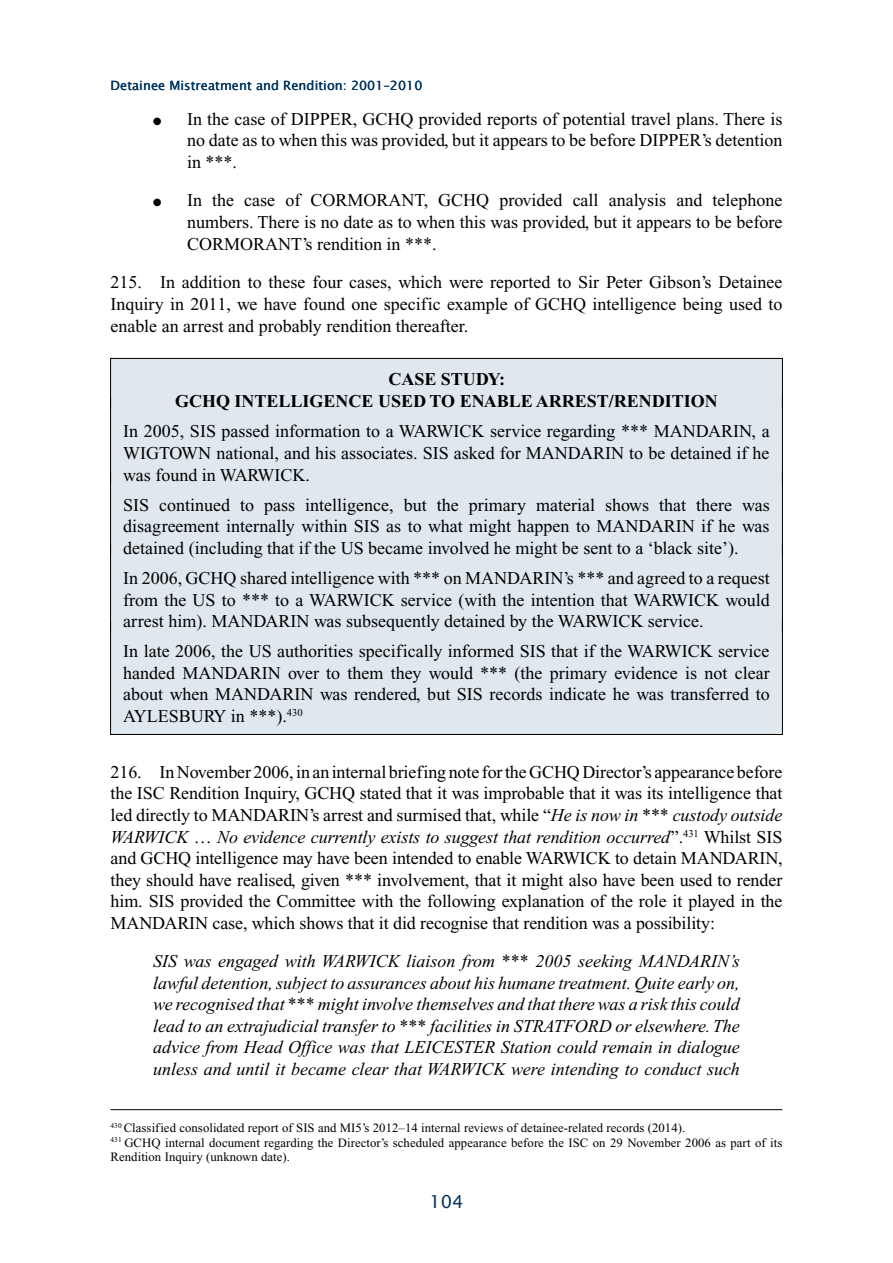
<style>
.page{position:relative;width:893px;height:1263px;background:#fff}
.page>*{position:absolute;margin:0;border:0;box-sizing:border-box;transform-origin:0 0}
.A-Rpt_Text_Box_Body{font:18px/21.6px "Times New Roman";color:#000;text-align:justify}
.Rpt_Body_Text_Displa{font:italic 18px/21.5px "Times New Roman";color:#000;text-align:justify}
.A-Rpt_Text_Box_Head{font:700 18px/21.6px "Times New Roman";color:#000;text-align:center}
.t1{font:18px "Lucida Sans Unicode";color:#003460}
.Footnote_Text{font:12.75px/14.2px "Times New Roman";letter-spacing:.005em;color:#000}
.Footnote_Text-2{font:12.75px "Lucida Sans Unicode";letter-spacing:.005em;color:#003460}
.s1{font-style:italic}
.s2{font-style:normal}
</style>
<div class="page">
<div style="left:111px;top:358px;width:671px;height:61px;background:#dfe8ee"></div>
<div style="left:110px;top:358px;width:673px;height:53px;border:1px solid #000"></div>
<div style="left:111px;top:408px;width:671px;height:91px;background:#dfe8ee"></div>
<hr style="left:110px;top:398px;width:1px;height:86px;background:#000">
<hr style="left:782px;top:398px;width:1px;height:86px;background:#000">
<div style="left:111px;top:482px;width:671px;height:91px;background:#dfe8ee"></div>
<hr style="left:110px;top:471px;width:1px;height:87px;background:#000">
<hr style="left:782px;top:471px;width:1px;height:87px;background:#000">
<div style="left:111px;top:555px;width:671px;height:91px;background:#dfe8ee"></div>
<hr style="left:110px;top:544px;width:1px;height:87px;background:#000">
<hr style="left:782px;top:544px;width:1px;height:87px;background:#000">
<div style="left:111px;top:635px;width:671px;height:99px;background:#dfe8ee"></div>
<div style="left:110px;top:621px;width:673px;height:114px;border:1px solid #000"></div>
<hr style="left:111px;top:1109px;width:671px;height:1px;background:#000">
<p class="Footnote_Text-2" style="left:111px;top:75px;width:313px">Detainee Mistreatment and Rendition: 2001–2010</p>
<p class="A-Rpt_Text_Box_Body" style="left:187px;top:108px;width:597px;text-indent:-34px">● In the case of DIPPER, GCHQ provided reports of potential travel plans. There is no date as to when this was provided, but it appears to be before DIPPER’s detention in ***.</p>
<p class="A-Rpt_Text_Box_Body" style="left:187px;top:190px;width:597px;text-indent:-34px">● In the case of CORMORANT, GCHQ provided call analysis and telephone numbers. There is no date as to when this was provided, but it appears to be before CORMORANT’s rendition in ***.</p>
<p class="A-Rpt_Text_Box_Body" style="left:111px;top:272px;width:673px">215. In addition to these four cases, which were reported to Sir Peter Gibson’s Detainee Inquiry in 2011, we have found one specific example of GCHQ intelligence being used to enable an arrest and probably rendition thereafter.</p>
<p class="A-Rpt_Text_Box_Head" style="left:175px;top:368px;width:544px">CASE STUDY:<br>GCHQ INTELLIGENCE USED TO ENABLE ARREST/RENDITION</p>
<p class="A-Rpt_Text_Box_Body" style="left:123px;top:421px;width:648px">In 2005, SIS passed information to a WARWICK service regarding *** MANDARIN, a WIGTOWN national, and his associates. SIS asked for MANDARIN to be detained if he was found in WARWICK.</p>
<p class="A-Rpt_Text_Box_Body" style="left:123px;top:494px;width:648px">SIS continued to pass intelligence, but the primary material shows that there was disagreement internally within SIS as to what might happen to MANDARIN if he was detained (including that if the US became involved he might be sent to a ‘black site’).</p>
<p class="A-Rpt_Text_Box_Body" style="left:123px;top:567px;width:648px">In 2006, GCHQ shared intelligence with *** on MANDARIN’s *** and agreed to a request from the US to *** to a WARWICK service (with the intention that WARWICK would arrest him). MANDARIN was subsequently detained by the WARWICK service.</p>
<p class="A-Rpt_Text_Box_Body" style="left:123px;top:640px;width:648px">In late 2006, the US authorities specifically informed SIS that if the WARWICK service handed MANDARIN over to them they would *** (the primary evidence is not clear about when MANDARIN was rendered, but SIS records indicate he was transferred to AYLESBURY in ***).<sup>430</sup></p>
<p class="A-Rpt_Text_Box_Body" style="left:111px;top:761px;width:673px">216. In November 2006, in an internal briefing note for the GCHQ Director’s appearance before the ISC Rendition Inquiry, GCHQ stated that it was improbable that it was its intelligence that led directly to MANDARIN’s arrest and surmised that, while “<span class="s1">He is now in</span> *** <span class="s1">custody outside WARWICK</span> … <span class="s1">No evidence currently exists to suggest that rendition occurred</span>”.<sup>431</sup> Whilst SIS and GCHQ intelligence may have been intended to enable WARWICK to detain MANDARIN, they should have realised, given *** involvement, that it might also have been used to render him. SIS provided the Committee with the following explanation of the role it played in the MANDARIN case, which shows that it did recognise that rendition was a possibility:</p>
<p class="Rpt_Body_Text_Displa" style="left:153px;top:951px;width:588px">SIS was engaged with WARWICK liaison from <span class="s2">***</span> 2005 seeking MANDARIN’s lawful detention, subject to assurances about his humane treatment. Quite early on, we recognised that <span class="s2">***</span> might involve themselves and that there was a risk this could lead to an extrajudicial transfer to <span class="s2">***</span> facilities in STRATFORD or elsewhere. The advice from Head Office was that LEICESTER Station could remain in dialogue unless and until it became clear that WARWICK were intending to conduct such</p>
<p class="Footnote_Text" style="left:111px;top:1121px;width:576px"><sup>430</sup> Classified consolidated report of SIS and MI5’s 2012–14 internal reviews of detainee-related records (2014).</p>
<p class="Footnote_Text" style="left:111px;top:1135px;width:673px"><sup>431</sup> GCHQ internal document regarding the Director’s scheduled appearance before the ISC on 29 November 2006 as part of its<br>Rendition Inquiry (unknown date).</p>
<p class="t1" style="left:429px;top:1188px;width:36px">104</p>
</div>
